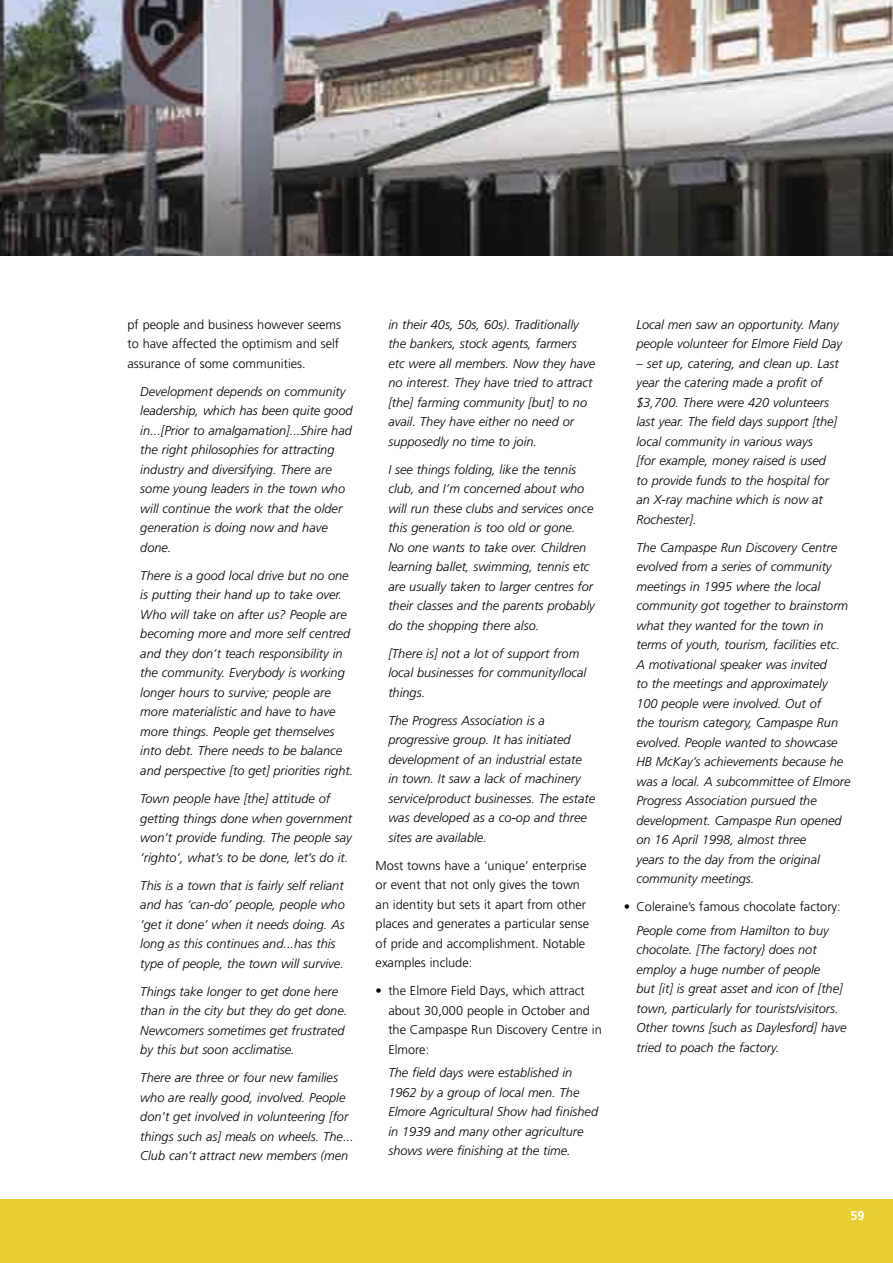
<style>
.page{position:relative;width:893px;height:1263px;background:#fff}
.page>*{position:absolute;margin:0;border:0;box-sizing:border-box;transform-origin:0 0}
.t1{font:italic 300 12.75px/19.5px "Frutiger";color:#000}
.t2{font:300 12.75px/19.5px "Frutiger";color:#000}
.t3{font:700 12.75px "Frutiger";color:#fff}
</style>
<div class="page">
<div style="left:0;top:1200px;width:893px;height:63px;background:#e9cb32"></div>
<img style="left:0;top:0;width:893px;height:255px">
<p class="t2" style="left:128px;top:315px;width:215px">pf people and business however seems to have affected the optimism and self assurance of some communities.</p>
<p class="t1" style="left:140px;top:382px;width:214px">Development depends on community leadership, which has been quite good in...[Prior to amalgamation]...Shire had the right philosophies for attracting industry and diversifying. There are some young leaders in the town who will continue the work that the older generation is doing now and have done.</p>
<p class="t1" style="left:140px;top:566px;width:214px">There is a good local drive but no one is putting their hand up to take over.<br>Who will take on after us? People are becoming more and more self centred and they don’t teach responsibility in the community. Everybody is working longer hours to survive; people are more materialistic and have to have more things. People get themselves into debt. There needs to be balance and perspective [to get] priorities right.</p>
<p class="t1" style="left:140px;top:789px;width:213px">Town people have [the] attitude of getting things done when government won’t provide funding. The people say ‘righto’, what’s to be done, let’s do it.</p>
<p class="t1" style="left:140px;top:875px;width:206px">This is a town that is fairly self reliant and has ‘can-do’ people, people who ‘get it done’ when it needs doing. As long as this continues and...has this type of people, the town will survive.</p>
<p class="t1" style="left:140px;top:981px;width:208px">Things take longer to get done here than in the city but they do get done.<br>Newcomers sometimes get frustrated by this but soon acclimatise.</p>
<p class="t1" style="left:140px;top:1068px;width:215px">There are three or four new families who are really good, involved. People don’t get involved in volunteering [for things such as] meals on wheels. The...<br>Club can’t attract new members (men</p>
<p class="t1" style="left:388px;top:314px;width:208px">in their 40s, 50s, 60s). Traditionally the bankers, stock agents, farmers etc were all members. Now they have no interest. They have tried to attract [the] farming community [but] to no avail. They have either no need or supposedly no time to join.</p>
<p class="t1" style="left:388px;top:459px;width:208px">I see things folding, like the tennis club, and I’m concerned about who will run these clubs and services once this generation is too old or gone.<br>No one wants to take over. Children learning ballet, swimming, tennis etc are usually taken to larger centres for their classes and the parents probably do the shopping there also.</p>
<p class="t1" style="left:388px;top:643px;width:199px">[There is] not a lot of support from local businesses for community/local things.</p>
<p class="t1" style="left:388px;top:710px;width:208px">The Progress Association is a progressive group. It has initiated development of an industrial estate<br>in town. It saw a lack of machinery service/product businesses. The estate was developed as a co-op and three sites are available.</p>
<p class="t2" style="left:376px;top:855px;width:215px">Most towns have a ‘unique’ enterprise or event that not only gives the town an identity but sets it apart from other places and generates a particular sense of pride and accomplishment. Notable examples include:</p>
<p class="t2" style="left:388px;top:981px;width:215px;text-indent:-13px">• the Elmore Field Days, which attract about 30,000 people in October and the Campaspe Run Discovery Centre in<br>Elmore:</p>
<p class="t1" style="left:388px;top:1063px;width:211px">The field days were established in 1962 by a group of local men. The Elmore Agricultural Show had finished in 1939 and many other agriculture shows were finishing at the time.</p>
<p class="t1" style="left:636px;top:314px;width:207px">Local men saw an opportunity. Many people volunteer for Elmore Field Day</p>
<p class="t1" style="left:636px;top:353px;width:204px">– set up, catering, and clean up. Last year the catering made a profit of $3,700. There were 420 volunteers last year. The field days support [the] local community in various ways<br>[for example, money raised is used to provide funds to the hospital for an X-ray machine which is now at<br>Rochester].</p>
<p class="t1" style="left:636px;top:537px;width:215px">The Campaspe Run Discovery Centre evolved from a series of community meetings in 1995 where the local community got together to brainstorm what they wanted for the town in terms of youth, tourism, facilities etc.<br>A motivational speaker was invited<br>to the meetings and approximately 100 people were involved. Out of<br>the tourism category, Campaspe Run evolved. People wanted to showcase HB McKay’s achievements because he was a local. A subcommittee of Elmore Progress Association pursued the development. Campaspe Run opened on 16 April 1998, almost three<br>years to the day from the original community meetings.</p>
<p class="t2" style="left:624px;top:897px;width:219px">• Coleraine’s famous chocolate factory:</p>
<p class="t1" style="left:636px;top:920px;width:212px">People come from Hamilton to buy chocolate. [The factory} does not employ a huge number of people<br>but [it] is great asset and icon of [the] town, particularly for tourists/visitors.<br>Other towns [such as Daylesford] have tried to poach the factory.</p>
<p class="t3" style="left:850px;top:1208px;width:16px">59</p>
</div>
